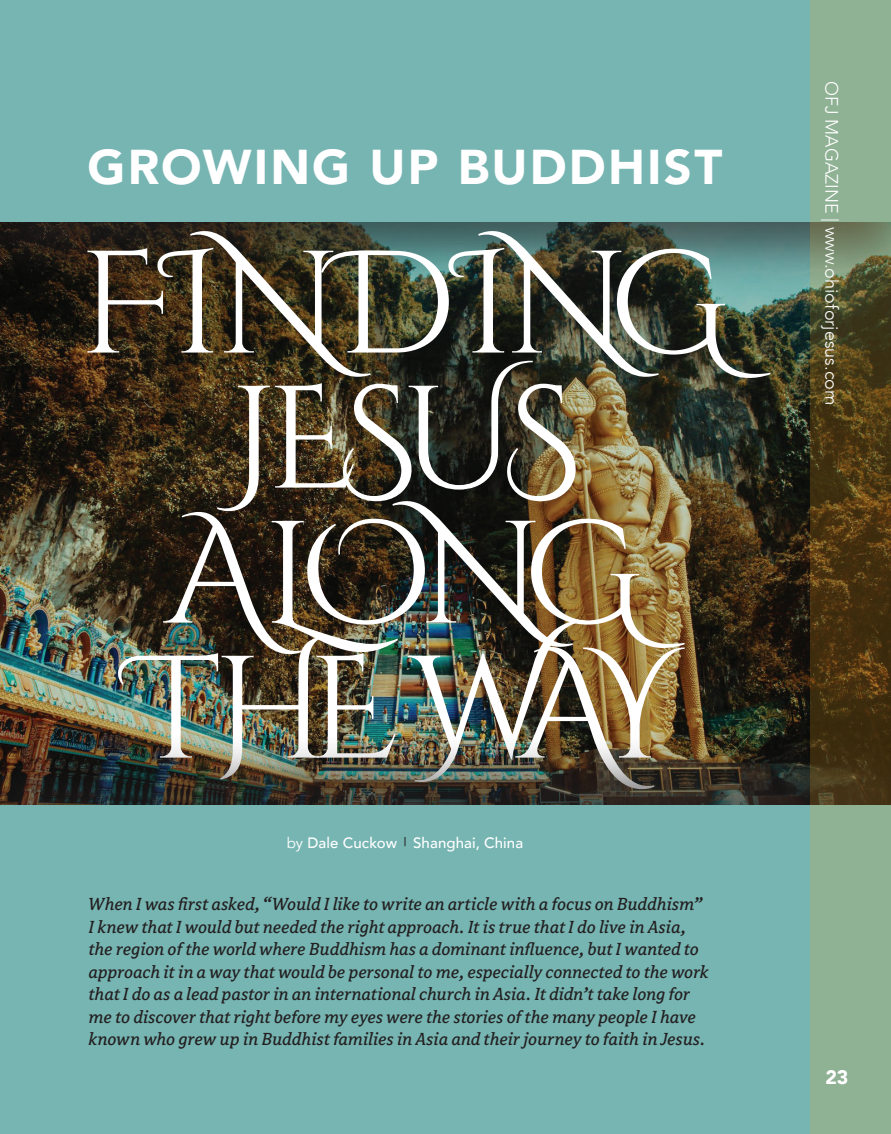
<style>
.page{position:relative;width:891px;height:1134px;background:#fff}
.page>*{position:absolute;margin:0;border:0;box-sizing:border-box;transform-origin:0 0}
.t1{font:145.5px/135px "Cinzel Decorative";letter-spacing:-.095em;color:#fff;text-align:center}
.t2{font:900 48.75px "Avenir";letter-spacing:.045em;color:#fff}
.t3{font:italic 19.5px/22.5px "Avance Pro";letter-spacing:-.005em;color:#231f20}
.t4{font:900 19.5px "Avenir";color:#fff}
.t5{font:300 18px "Avenir";color:#fff}
.t6{font:500 15px "Avenir";letter-spacing:.01em;color:#fff}
.s1{font-weight:400}
.s2{font-size:12px;color:#231f20}
</style>
<div class="page">
<img style="left:0;top:294px;width:810px;height:439px">
<div style="left:0;top:0;width:891px;height:294px;background:#231f20;opacity:.65"></div>
<div style="left:0;top:0;width:891px;height:221px;background:#76b5b2"></div>
<div style="left:0;top:733px;width:891px;height:401px;background:#231f20;opacity:.65"></div>
<div style="left:0;top:805px;width:891px;height:329px;background:#76b5b2"></div>
<svg style="left:810px;top:0;width:81px;height:1134px;background:#6e7757"></svg>
<h2 class="t2" style="left:88px;top:125px;width:636px">GROWING UP BUDDHIST</h2>
<h1 class="t1" style="left:79px;top:243px;width:654px">FINDING<br>JESUS<br>ALONG<br>THE WAY</h1>
<p class="t6" style="left:287px;top:829px;width:238px"><span class="s1">by</span> Dale Cuckow <span class="s2">|</span> Shanghai, China</p>
<p class="t3" style="left:89px;top:893px;width:621px">When I was first asked, “Would I like to write an article with a focus on Buddhism” I knew that I would but needed the right approach. It is true that I do live in Asia, the region of the world where Buddhism has a dominant influence, but I wanted to approach it in a way that would be personal to me, especially connected to the work that I do as a lead pastor in an international church in Asia. It didn’t take long for me to discover that right before my eyes were the stories of the many people I have known who grew up in Buddhist families in Asia and their journey to faith in Jesus.</p>
<p class="t5" style="left:842px;top:81px;width:326px;rotate:90deg">OFJ MAGAZINE | www.ohioforjesus.com</p>
<p class="t4" style="left:826px;top:1061px;width:24px">23</p>
</div>
